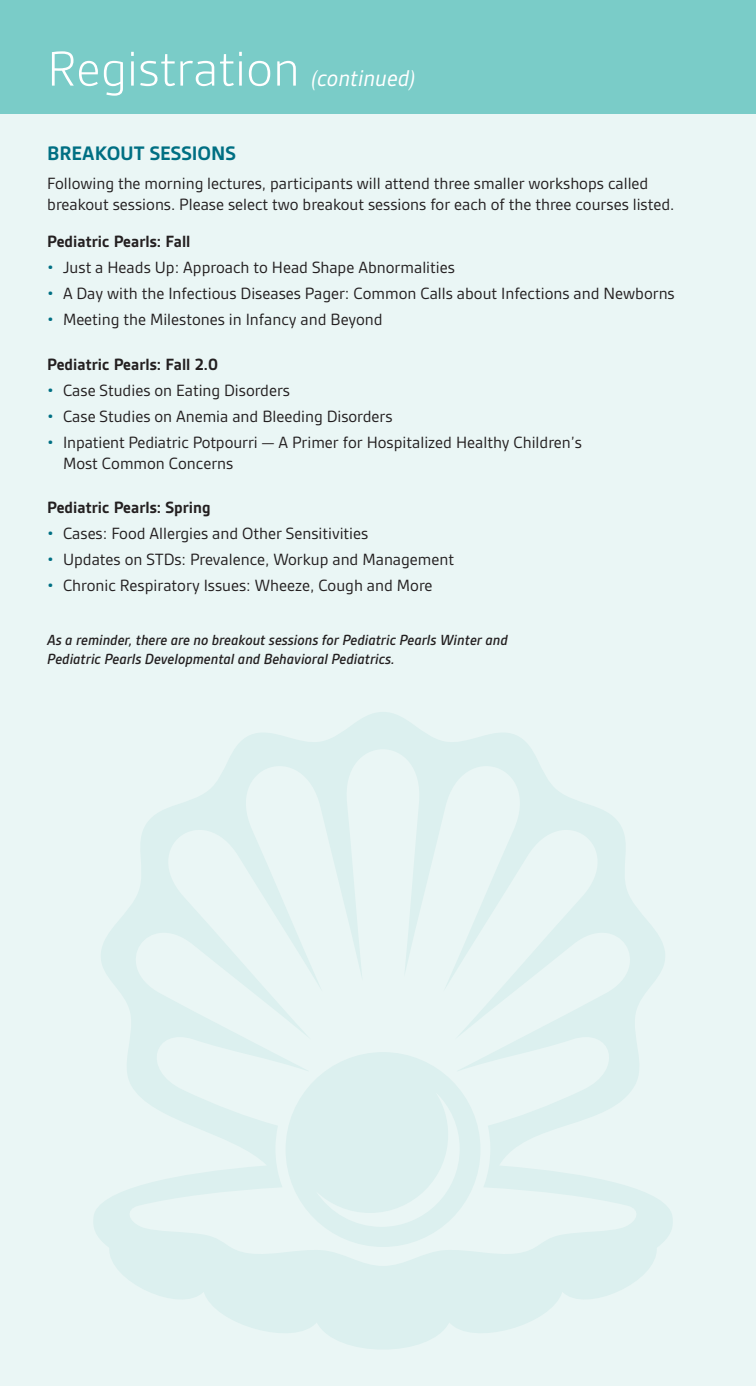
<style>
.page{position:relative;width:756px;height:1386px;background:#eaf6f5}
.page>*{position:absolute;margin:0;border:0;box-sizing:border-box;transform-origin:0 0}
.t1{font:300 52.5px "Gesta";color:#fff}
.t2{font:700 21px "Gesta";color:#006f83}
.t3{font:17.5px/21px "Gesta";color:#231f20}
.t4{font:700 17.5px "Gesta";color:#231f20}
.t5{font:italic 500 15.75px/18.9px "Gesta";color:#231f20}
.s1{font-weight:400;font-style:italic;font-size:24.5px}
.s2{color:#006f83}
</style>
<div class="page">
<div style="left:0;top:0;width:756px;height:113px;background:#7accc8"></div>
<svg style="left:93px;top:712px;width:580px;height:637px"></svg>
<svg style="left:286px;top:1052px;width:194px;height:195px"></svg>
<h1 class="t1" style="left:47px;top:41px;width:370px">Registration <span class="s1">(continued)</span></h1>
<p class="t2" style="left:47px;top:142px;width:190px">BREAKOUT SESSIONS</p>
<p class="t3" style="left:47px;top:173px;width:629px">Following the morning lectures, participants will attend three smaller workshops called breakout sessions. Please select two breakout sessions for each of the three courses listed.</p>
<p class="t4" style="left:47px;top:232px;width:145px">Pediatric Pearls: Fall</p>
<p class="t3" style="left:47px;top:257px;width:409px"><span class="s2">•</span> Just a Heads Up: Approach to Head Shape Abnormalities</p>
<p class="t3" style="left:47px;top:283px;width:629px"><span class="s2">•</span> A Day with the Infectious Diseases Pager: Common Calls about Infections and Newborns</p>
<p class="t3" style="left:47px;top:309px;width:337px"><span class="s2">•</span> Meeting the Milestones in Infancy and Beyond</p>
<p class="t4" style="left:47px;top:354px;width:172px">Pediatric Pearls: Fall 2.0</p>
<p class="t3" style="left:47px;top:380px;width:244px"><span class="s2">•</span> Case Studies on Eating Disorders</p>
<p class="t3" style="left:47px;top:406px;width:347px"><span class="s2">•</span> Case Studies on Anemia and Bleeding Disorders</p>
<p class="t3" style="left:63px;top:432px;width:521px;text-indent:-16px"><span class="s2">•</span> Inpatient Pediatric Potpourri — A Primer for Hospitalized Healthy Children’s<br>Most Common Concerns</p>
<p class="t4" style="left:47px;top:498px;width:165px">Pediatric Pearls: Spring</p>
<p class="t3" style="left:47px;top:523px;width:323px"><span class="s2">•</span> Cases: Food Allergies and Other Sensitivities</p>
<p class="t3" style="left:47px;top:549px;width:408px"><span class="s2">•</span> Updates on STDs: Prevalence, Workup and Management</p>
<p class="t3" style="left:47px;top:575px;width:387px"><span class="s2">•</span> Chronic Respiratory Issues: Wheeze, Cough and More</p>
<p class="t5" style="left:47px;top:631px;width:462px">As a reminder, there are no breakout sessions for Pediatric Pearls Winter and<br>Pediatric Pearls Developmental and Behavioral Pediatrics.</p>
</div>
